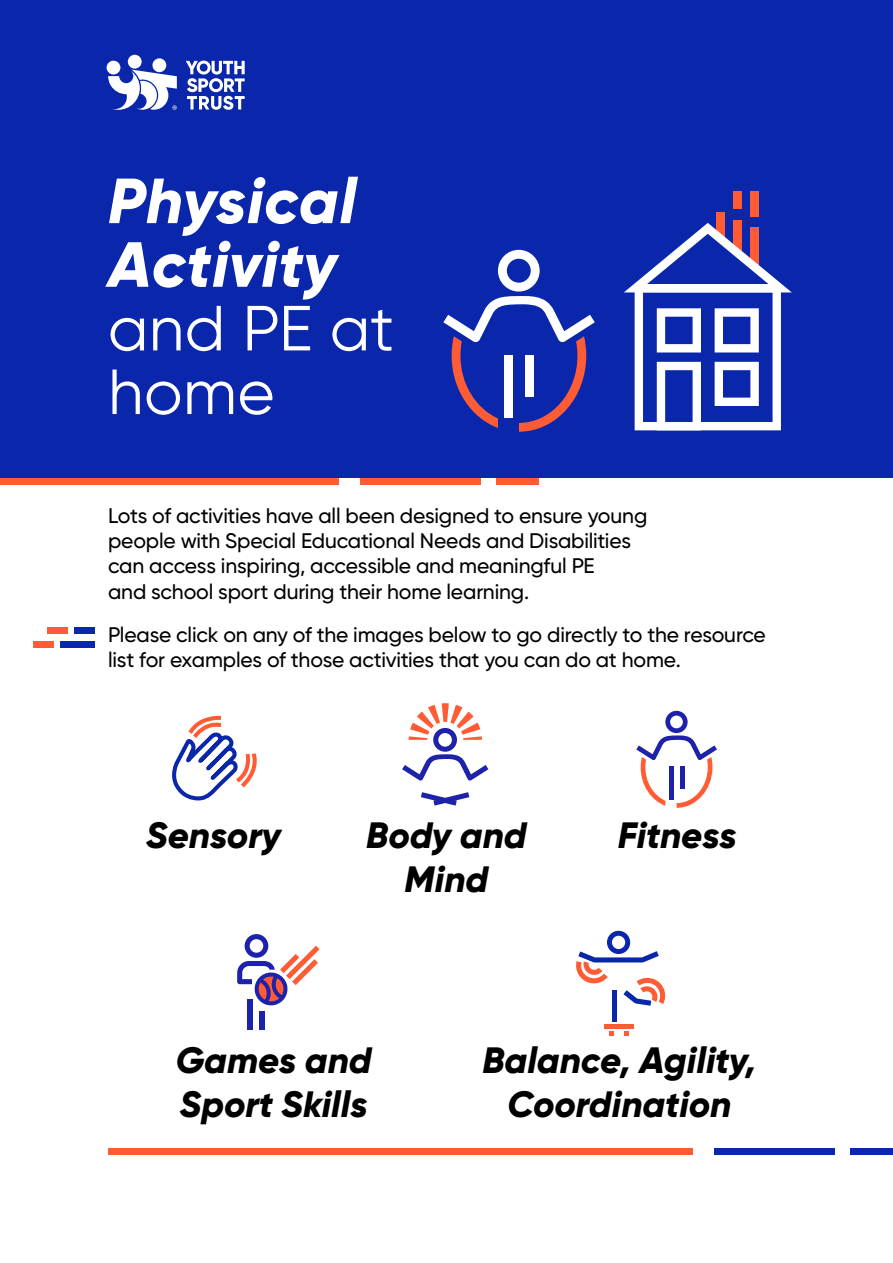
<style>
.page{position:relative;width:893px;height:1263px;background:#fff}
.page>*{position:absolute;margin:0;border:0;box-sizing:border-box;transform-origin:0 0}
.t1{font:italic 800 63.6px/63.6px "Gilroy";letter-spacing:.01em;color:#fff}
.t2{font:63.6px/63.6px "Gilroy";letter-spacing:.005em;color:#fff}
.t3{font:italic 800 36.6px/44px "Gilroy";letter-spacing:-.005em;color:#000;text-align:center}
.t4{font:500 21.15px/25.3px "Gilroy";letter-spacing:-.01em;color:#000}
</style>
<div class="page">
<div style="left:0;top:0;width:893px;height:478px;background:#0a26aa"></div>
<svg style="left:186px;top:61px;width:59px;height:49px"></svg>
<div style="left:107px;top:61px;width:13px;height:14px;background:#fff;border-radius:50%"></div>
<div style="left:152px;top:58px;width:14px;height:14px;background:#fff;border-radius:50%"></div>
<div style="left:128px;top:55px;width:14px;height:14px;background:#fff;border-radius:50%"></div>
<svg style="left:108px;top:70px;width:69px;height:40px"></svg>
<div style="left:0;top:478px;width:339px;height:7px;background:#ff5c36"></div>
<div style="left:360px;top:478px;width:121px;height:7px;background:#ff5c36"></div>
<div style="left:497px;top:478px;width:42px;height:7px;background:#ff5c36"></div>
<div style="left:108px;top:1148px;width:584px;height:7px;background:#ff5c36"></div>
<div style="left:714px;top:1148px;width:120px;height:7px;background:#0a26aa"></div>
<div style="left:850px;top:1148px;width:43px;height:7px;background:#0a26aa"></div>
<div style="left:716px;top:212px;width:8px;height:27px;background:#ff5c36"></div>
<div style="left:733px;top:220px;width:8px;height:32px;background:#ff5c36"></div>
<div style="left:750px;top:191px;width:8px;height:25px;background:#ff5c36"></div>
<div style="left:733px;top:191px;width:8px;height:18px;background:#ff5c36"></div>
<svg style="left:624px;top:223px;width:168px;height:207px"></svg>
<svg style="left:443px;top:250px;width:152px;height:182px"></svg>
<svg style="left:172px;top:715px;width:85px;height:86px"></svg>
<div style="left:248px;top:999px;width:5px;height:30px;background:#1e22aa"></div>
<div style="left:259px;top:1011px;width:6px;height:18px;background:#1e22aa"></div>
<svg style="left:237px;top:934px;width:83px;height:71px"></svg>
<svg style="left:421px;top:792px;width:48px;height:14px"></svg>
<svg style="left:402px;top:703px;width:86px;height:77px"></svg>
<div style="left:612px;top:990px;width:5px;height:31px;background:#0a26aa"></div>
<div style="left:604px;top:1024px;width:29px;height:5px;background:#ff5c36"></div>
<svg style="left:609px;top:1031px;width:5px;height:5px"></svg>
<svg style="left:624px;top:1031px;width:5px;height:5px"></svg>
<svg style="left:576px;top:931px;width:90px;height:75px"></svg>
<div style="left:61px;top:641px;width:34px;height:7px;background:#0a26aa"></div>
<div style="left:74px;top:627px;width:21px;height:7px;background:#0a26aa"></div>
<div style="left:47px;top:627px;width:20px;height:7px;background:#ff5c36"></div>
<div style="left:33px;top:641px;width:21px;height:7px;background:#ff5c36"></div>
<svg style="left:636px;top:711px;width:81px;height:97px"></svg>
<p class="t1" style="left:108px;top:169px;width:250px">Physical<br>Activity</p>
<p class="t2" style="left:108px;top:296px;width:288px">and PE at home</p>
<p class="t4" style="left:108px;top:502px;width:541px">Lots of activities have all been designed to ensure young people with Special Educational Needs and Disabilities can access inspiring, accessible and meaningful PE<br>and school sport during their home learning.</p>
<p class="t4" style="left:108px;top:621px;width:659px">Please click on any of the images below to go directly to the resource list for examples of those activities that you can do at home.</p>
<p class="t3" style="left:146px;top:813px;width:136px">Sensory</p>
<p class="t3" style="left:366px;top:813px;width:162px">Body and<br>Mind</p>
<p class="t3" style="left:618px;top:813px;width:120px">Fitness</p>
<p class="t3" style="left:176px;top:1038px;width:197px;text-align:left">Games and<br>Sport Skills</p>
<p class="t3" style="left:482px;top:1038px;width:276px">Balance, Agility,<br>Coordination</p>
</div>
